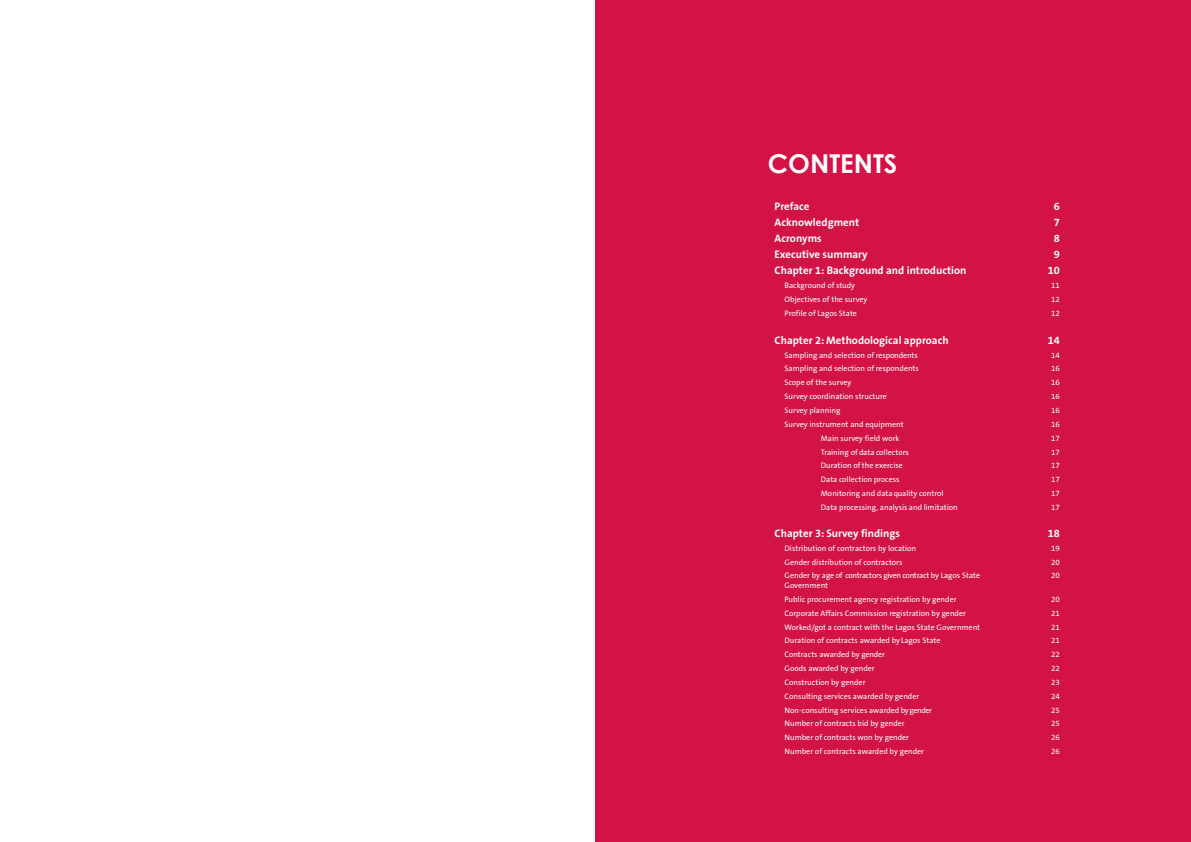
<style>
.page{position:relative;width:1191px;height:842px;background:#fff}
.page>*{position:absolute;margin:0;border:0;box-sizing:border-box;transform-origin:0 0}
.t1{font:700 26px "Century Gothic";color:#fff}
.t2{font:700 11px "The Sans B7";color:#fff}
.t3{font:8px/9.6px "The Sans B5 Plain";color:#fff}
</style>
<div class="page">
<div style="left:595px;top:0;width:596px;height:842px;background:#d31245"></div>
<p class="t1" style="left:768px;top:143px;width:131px">CONTENTS</p>
<p class="t2" style="left:774px;top:201px;width:37px">Preface</p>
<p class="t2" style="left:1054px;top:201px;width:8px">6</p>
<p class="t2" style="left:774px;top:217px;width:86px">Acknowledgment</p>
<p class="t2" style="left:1054px;top:217px;width:8px">7</p>
<p class="t2" style="left:774px;top:233px;width:49px">Acronyms</p>
<p class="t2" style="left:1054px;top:233px;width:8px">8</p>
<p class="t2" style="left:774px;top:249px;width:95px">Executive summary</p>
<p class="t2" style="left:1054px;top:249px;width:8px">9</p>
<p class="t2" style="left:774px;top:265px;width:193px">Chapter 1: Background and introduction</p>
<p class="t2" style="left:1047px;top:265px;width:14px">10</p>
<p class="t3" style="left:784px;top:281px;width:72px">Background of study</p>
<p class="t3" style="left:1051px;top:281px;width:10px">11</p>
<p class="t3" style="left:784px;top:295px;width:84px">Objectives of the survey</p>
<p class="t3" style="left:1051px;top:295px;width:10px">12</p>
<p class="t3" style="left:784px;top:309px;width:74px">Profile of Lagos State</p>
<p class="t3" style="left:1051px;top:309px;width:10px">12</p>
<p class="t2" style="left:774px;top:334px;width:176px">Chapter 2: Methodological approach</p>
<p class="t2" style="left:1047px;top:334px;width:14px">14</p>
<p class="t3" style="left:784px;top:350px;width:135px">Sampling and selection of respondents</p>
<p class="t3" style="left:1051px;top:350px;width:10px">14</p>
<p class="t3" style="left:784px;top:364px;width:136px">Sampling and selection of respondents</p>
<p class="t3" style="left:1051px;top:364px;width:10px">16</p>
<p class="t3" style="left:784px;top:378px;width:68px">Scope of the survey</p>
<p class="t3" style="left:1051px;top:378px;width:10px">16</p>
<p class="t3" style="left:784px;top:392px;width:104px">Survey coordination structure</p>
<p class="t3" style="left:1051px;top:392px;width:10px">16</p>
<p class="t3" style="left:784px;top:406px;width:57px">Survey planning</p>
<p class="t3" style="left:1051px;top:406px;width:10px">16</p>
<p class="t3" style="left:784px;top:420px;width:121px">Survey instrument and equipment</p>
<p class="t3" style="left:1051px;top:420px;width:10px">16</p>
<p class="t3" style="left:821px;top:433px;width:80px">Main survey field work</p>
<p class="t3" style="left:1051px;top:433px;width:10px">17</p>
<p class="t3" style="left:821px;top:447px;width:90px">Training of data collectors</p>
<p class="t3" style="left:1051px;top:447px;width:10px">17</p>
<p class="t3" style="left:821px;top:461px;width:84px">Duration of the exercise</p>
<p class="t3" style="left:1051px;top:461px;width:10px">17</p>
<p class="t3" style="left:821px;top:475px;width:80px">Data collection process</p>
<p class="t3" style="left:1051px;top:475px;width:10px">17</p>
<p class="t3" style="left:821px;top:489px;width:124px">Monitoring and data quality control</p>
<p class="t3" style="left:1051px;top:489px;width:10px">17</p>
<p class="t3" style="left:821px;top:503px;width:138px">Data processing, analysis and limitation</p>
<p class="t3" style="left:1051px;top:503px;width:10px">17</p>
<p class="t2" style="left:774px;top:527px;width:127px">Chapter 3: Survey findings</p>
<p class="t2" style="left:1047px;top:527px;width:14px">18</p>
<p class="t3" style="left:784px;top:544px;width:133px">Distribution of contractors by location</p>
<p class="t3" style="left:1051px;top:544px;width:10px">19</p>
<p class="t3" style="left:784px;top:557px;width:119px">Gender distribution of contractors</p>
<p class="t3" style="left:1051px;top:557px;width:10px">20</p>
<p class="t3" style="left:784px;top:571px;width:197px">Gender by age of contractors given contract by Lagos State<br>Government</p>
<p class="t3" style="left:1051px;top:571px;width:10px">20</p>
<p class="t3" style="left:784px;top:595px;width:173px">Public procurement agency registration by gender</p>
<p class="t3" style="left:1051px;top:595px;width:10px">20</p>
<p class="t3" style="left:784px;top:608px;width:183px">Corporate Affairs Commission registration by gender</p>
<p class="t3" style="left:1051px;top:608px;width:10px">21</p>
<p class="t3" style="left:784px;top:622px;width:197px">Worked/got a contract with the Lagos State Government</p>
<p class="t3" style="left:1051px;top:622px;width:10px">21</p>
<p class="t3" style="left:784px;top:636px;width:157px">Duration of contracts awarded by Lagos State</p>
<p class="t3" style="left:1051px;top:636px;width:10px">21</p>
<p class="t3" style="left:784px;top:650px;width:102px">Contracts awarded by gender</p>
<p class="t3" style="left:1051px;top:650px;width:10px">22</p>
<p class="t3" style="left:784px;top:664px;width:92px">Goods awarded by gender</p>
<p class="t3" style="left:1051px;top:664px;width:10px">22</p>
<p class="t3" style="left:784px;top:678px;width:82px">Construction by gender</p>
<p class="t3" style="left:1051px;top:678px;width:10px">23</p>
<p class="t3" style="left:784px;top:692px;width:136px">Consulting services awarded by gender</p>
<p class="t3" style="left:1051px;top:692px;width:10px">24</p>
<p class="t3" style="left:784px;top:705px;width:149px">Non-consulting services awarded by gender</p>
<p class="t3" style="left:1051px;top:705px;width:10px">25</p>
<p class="t3" style="left:784px;top:719px;width:122px">Number of contracts bid by gender</p>
<p class="t3" style="left:1051px;top:719px;width:10px">25</p>
<p class="t3" style="left:784px;top:733px;width:126px">Number of contracts won by gender</p>
<p class="t3" style="left:1051px;top:733px;width:10px">26</p>
<p class="t3" style="left:784px;top:747px;width:141px">Number of contracts awarded by gender</p>
<p class="t3" style="left:1051px;top:747px;width:10px">26</p>
</div>
